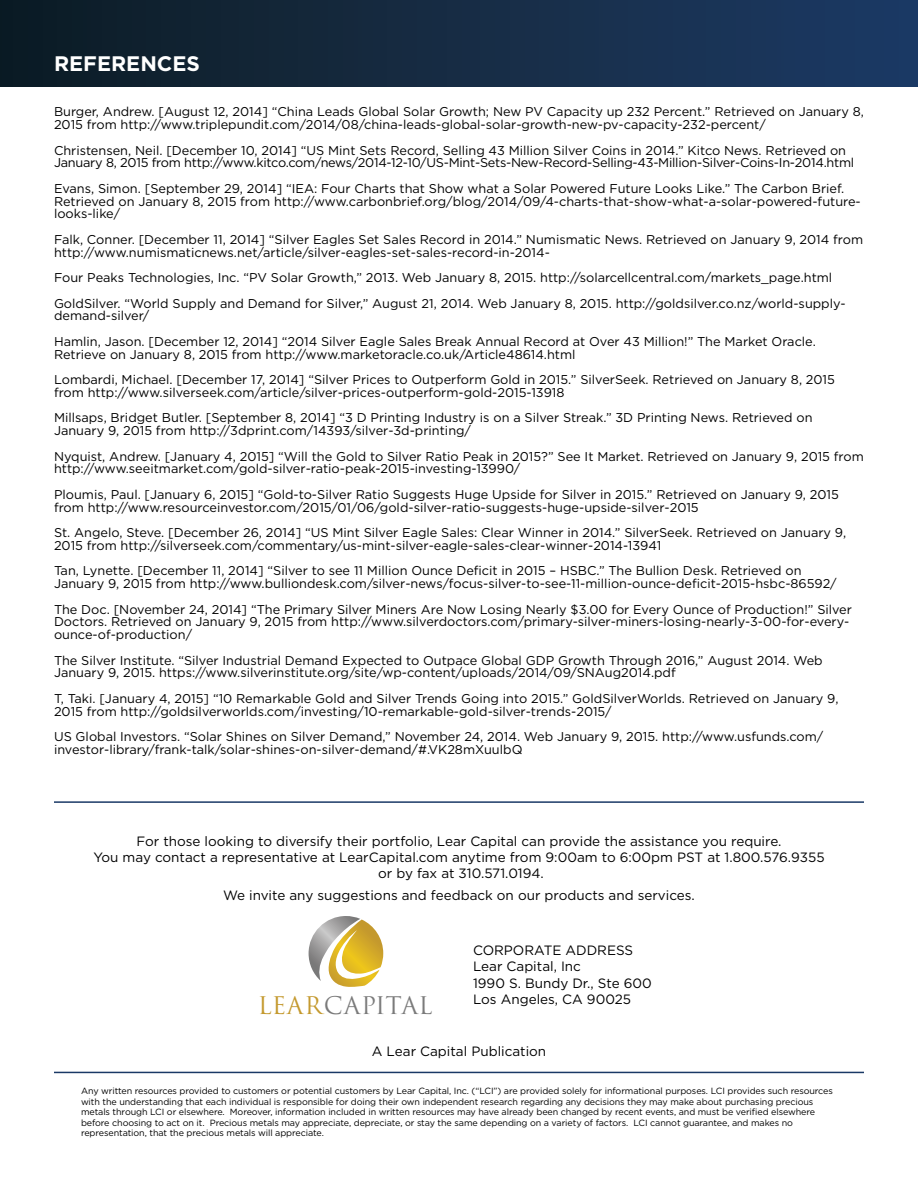
<style>
.page{position:relative;width:918px;height:1188px;background:#fff}
.page>*{position:absolute;margin:0;border:0;box-sizing:border-box;transform-origin:0 0}
.t1{font:23.7px "Trajan Pro";letter-spacing:.02em;color:#7a7a7a}
.t2{font:700 21px "Gotham HTF";color:#fff}
.t3{font:13.5px/16.5px "Gotham HTF";color:#000}
.t4{font:12.75px/25.5px "Gotham HTF";color:#000}
.t5{font:12.75px/12.8px "Gotham HTF";letter-spacing:-.02em;color:#000}
.t6{font:9px/10.5px "Gotham HTF";letter-spacing:-.01em;color:#000}
.s1{color:#c4992e}
</style>
<div class="page">
<div style="left:0;top:0;width:918px;height:86px;background:linear-gradient(to right,#0d1c24,#1d3a65)"></div>
<hr style="left:54px;top:1072px;width:810px;height:1px;background:#1a3966">
<hr style="left:54px;top:801px;width:810px;height:2px;background:#1a3966">
<svg style="left:309px;top:916px;width:74px;height:71px"></svg>
<h2 class="t2" style="left:54px;top:52px;width:147px">REFERENCES</h2>
<p class="t4" style="left:54px;top:105px;width:811px;line-height:12.8px">Burger, Andrew. [August 12, 2014] “China Leads Global Solar Growth; New PV Capacity up 232 Percent.” Retrieved on January 8,<br>2015 from http://www.triplepundit.com/2014/08/china-leads-global-solar-growth-new-pv-capacity-232-percent/</p>
<p class="t5" style="left:54px;top:144px;width:802px">Christensen, Neil. [December 10, 2014] “US Mint Sets Record, Selling 43 Million Silver Coins in 2014.” Kitco News. Retrieved on<br>January 8, 2015 from http://www.kitco.com/news/2014-12-10/US-Mint-Sets-New-Record-Selling-43-Million-Silver-Coins-In-2014.html</p>
<p class="t4" style="left:54px;top:182px;width:808px;line-height:12.8px">Evans, Simon. [September 29, 2014] “IEA: Four Charts that Show what a Solar Powered Future Looks Like.” The Carbon Brief.<br>Retrieved on January 8, 2015 from http://www.carbonbrief.org/blog/2014/09/4-charts-that-show-what-a-solar-powered-future&shy;looks-like/</p>
<p class="t4" style="left:54px;top:233px;width:811px;line-height:12.8px">Falk, Conner. [December 11, 2014] “Silver Eagles Set Sales Record in 2014.” Numismatic News. Retrieved on January 9, 2014 from http://www.numismaticnews.net/article/silver-eagles-set-sales-record-in-2014-</p>
<p class="t4" style="left:54px;top:265px;width:793px">Four Peaks Technologies, Inc. “PV Solar Growth,” 2013. Web January 8, 2015. http://solarcellcentral.com/markets_page.html<br>GoldSilver. “World Supply and Demand for Silver,” August 21, 2014. Web January 8, 2015. http://goldsilver.co.nz/world-supply-</p>
<p class="t4" style="left:54px;top:303px;width:763px">demand-silver/<br>Hamlin, Jason. [December 12, 2014] “2014 Silver Eagle Sales Break Annual Record at Over 43 Million!” The Market Oracle.</p>
<p class="t4" style="left:54px;top:341px;width:783px">Retrieve on January 8, 2015 from http://www.marketoracle.co.uk/Article48614.html<br>Lombardi, Michael. [December 17, 2014] “Silver Prices to Outperform Gold in 2015.” SilverSeek. Retrieved on January 8, 2015</p>
<p class="t4" style="left:54px;top:379px;width:760px">from http://www.silverseek.com/article/silver-prices-outperform-gold-2015-13918<br>Millsaps, Bridget Butler. [September 8, 2014] “3 D Printing Industry is on a Silver Streak.” 3D Printing News. Retrieved on</p>
<p class="t4" style="left:54px;top:418px;width:811px">January 9, 2015 from http://3dprint.com/14393/silver-3d-printing/<br>Nyquist, Andrew. [January 4, 2015] “Will the Gold to Silver Ratio Peak in 2015?” See It Market. Retrieved on January 9, 2015 from</p>
<p class="t4" style="left:54px;top:456px;width:786px">http://www.seeitmarket.com/gold-silver-ratio-peak-2015-investing-13990/<br>Ploumis, Paul. [January 6, 2015] “Gold-to-Silver Ratio Suggests Huge Upside for Silver in 2015.” Retrieved on January 9, 2015</p>
<p class="t4" style="left:54px;top:494px;width:794px">from http://www.resourceinvestor.com/2015/01/06/gold-silver-ratio-suggests-huge-upside-silver-2015<br>St. Angelo, Steve. [December 26, 2014] “US Mint Silver Eagle Sales: Clear Winner in 2014.” SilverSeek. Retrieved on January 9,</p>
<p class="t4" style="left:54px;top:532px;width:749px">2015 from http://silverseek.com/commentary/us-mint-silver-eagle-sales-clear-winner-2014-13941<br>Tan, Lynette. [December 11, 2014] “Silver to see 11 Million Ounce Deficit in 2015 – HSBC.” The Bullion Desk. Retrieved on</p>
<p class="t4" style="left:54px;top:571px;width:800px">January 9, 2015 from http://www.bulliondesk.com/silver-news/focus-silver-to-see-11-million-ounce-deficit-2015-hsbc-86592/<br>The Doc. [November 24, 2014] “The Primary Silver Miners Are Now Losing Nearly $3.00 for Every Ounce of Production!” Silver</p>
<p class="t4" style="left:54px;top:615px;width:797px;line-height:12.8px">Doctors. Retrieved on January 9, 2015 from http://www.silverdoctors.com/primary-silver-miners-losing-nearly-3-00-for-every&shy;ounce-of-production/</p>
<p class="t4" style="left:54px;top:654px;width:770px;line-height:12.8px">The Silver Institute. “Silver Industrial Demand Expected to Outpace Global GDP Growth Through 2016,” August 2014. Web<br>January 9, 2015. https://www.silverinstitute.org/site/wp-content/uploads/2014/09/SNAug2014.pdf</p>
<p class="t4" style="left:54px;top:692px;width:786px;line-height:12.8px">T, Taki. [January 4, 2015] “10 Remarkable Gold and Silver Trends Going into 2015.” GoldSilverWorlds. Retrieved on January 9,<br>2015 from http://goldsilverworlds.com/investing/10-remarkable-gold-silver-trends-2015/</p>
<p class="t4" style="left:54px;top:730px;width:771px;line-height:12.8px">US Global Investors. “Solar Shines on Silver Demand,” November 24, 2014. Web January 9, 2015. http://www.usfunds.com/ investor-library/frank-talk/solar-shines-on-silver-demand/#.VK28mXuulbQ</p>
<p class="t3" style="left:93px;top:833px;width:733px;line-height:15.8px;text-align:center">For those looking to diversify their portfolio, Lear Capital can provide the assistance you require.<br>You may contact a representative at LearCapital.com anytime from 9:00am to 6:00pm PST at 1.800.576.9355 or by fax at 310.571.0194.</p>
<p class="t3" style="left:223px;top:887px;width:473px">We invite any suggestions and feedback on our products and services.</p>
<h1 class="t1" style="left:258px;top:990px;width:176px"><span class="s1">LEAR</span>CAPITAL</h1>
<p class="t3" style="left:473px;top:942px;width:180px">CORPORATE ADDRESS<br>Lear Capital, Inc<br>1990 S. Bundy Dr., Ste 600<br>Los Angeles, CA 90025</p>
<p class="t3" style="left:372px;top:1043px;width:176px">A Lear Capital Publication</p>
<p class="t6" style="left:81px;top:1086px;width:753px">Any written resources provided to customers or potential customers by Lear Capital, Inc. (“LCI”) are provided solely for informational purposes. LCI provides such resources with the understanding that each individual is responsible for doing their own independent research regarding any decisions they may make about purchasing precious metals through LCI or elsewhere. Moreover, information included in written resources may have already been changed by recent events, and must be verified elsewhere before choosing to act on it. Precious metals may appreciate, depreciate, or stay the same depending on a variety of factors. LCI cannot guarantee, and makes no representation, that the precious metals will appreciate.</p>
</div>
